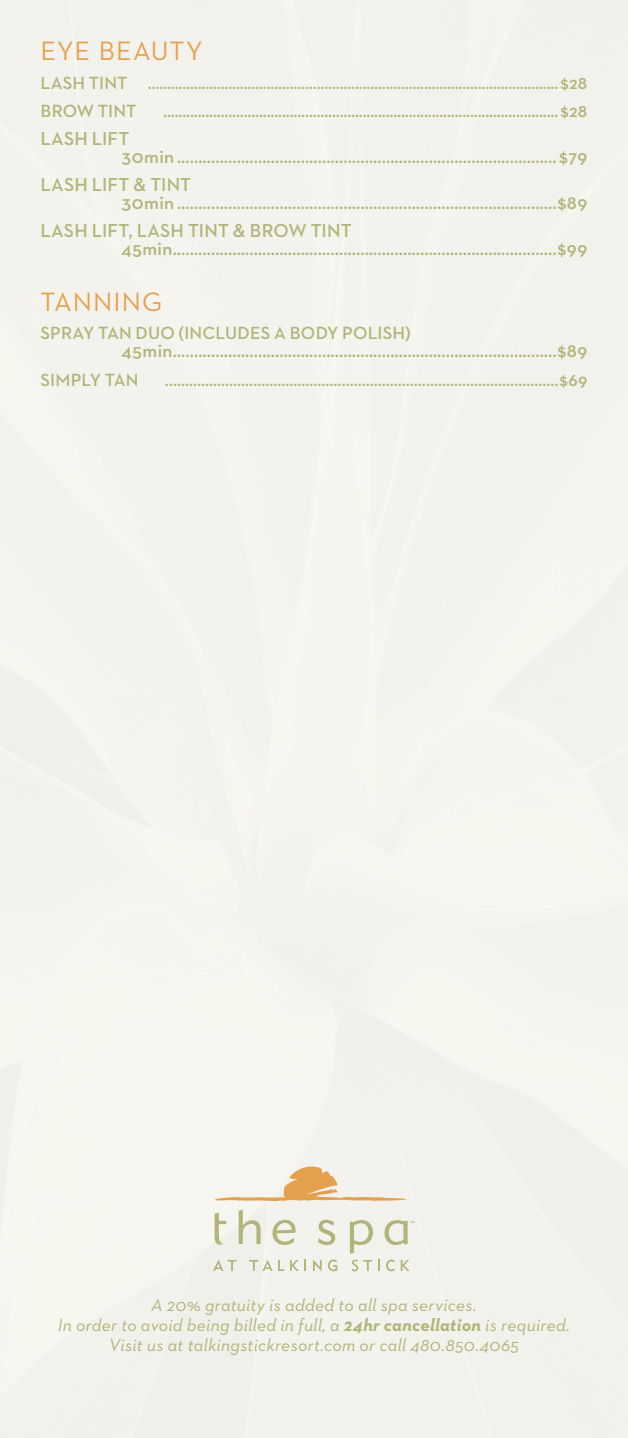
<style>
.page{position:relative;width:628px;height:1438px;background:#fff}
.page>*{position:absolute;margin:0;border:0;box-sizing:border-box;transform-origin:0 0}
.t1{font:27px "Neutraface 2 Text";letter-spacing:.04em;color:#e5a04e}
.t2{font:600 19.12px/18px "Neutraface 2 Text";letter-spacing:.01em;color:#b0b579}
.t3{font:600 18px/28.1px "Neutraface 2 Text";letter-spacing:.01em;color:#b0b579}
.t4{font:italic 18px/20.2px "Neutraface 2 Text";letter-spacing:.015em;color:#b0b579;text-align:center}
.s1{font-weight:700}
</style>
<div class="page">
<svg style="left:213px;top:1259px;width:23px;height:12px"></svg>
<svg style="left:249px;top:1259px;width:35px;height:12px"></svg>
<svg style="left:290px;top:1260px;width:16px;height:11px"></svg>
<svg style="left:313px;top:1259px;width:9px;height:12px"></svg>
<svg style="left:328px;top:1259px;width:9px;height:12px"></svg>
<svg style="left:214px;top:1166px;width:192px;height:35px"></svg>
<svg style="left:215px;top:1212px;width:11px;height:32px"></svg>
<svg style="left:239px;top:1209px;width:22px;height:35px"></svg>
<svg style="left:272px;top:1220px;width:23px;height:25px"></svg>
<svg style="left:318px;top:1220px;width:17px;height:25px"></svg>
<svg style="left:350px;top:1220px;width:65px;height:51px;background:#e3e3d2"></svg>
<h1 class="t1" style="left:40px;top:34px;width:164px">EYE BEAUTY</h1>
<p class="t3" style="left:40px;top:68px;width:548px">LASH TINT ...........................................................................................................$28<br>BROW TINT</p>
<p class="t3" style="left:163px;top:96px;width:426px">.......................................................................................................$28</p>
<p class="t2" style="left:121px;top:129px;width:467px;text-indent:-81px">LASH LIFT<br>30min ......................................................................................... $79</p>
<p class="t2" style="left:121px;top:175px;width:467px;text-indent:-81px">LASH LIFT &amp; TINT<br>30min .........................................................................................$89</p>
<p class="t2" style="left:121px;top:221px;width:467px;text-indent:-81px">LASH LIFT, LASH TINT &amp; BROW TINT<br>45min..........................................................................................$99</p>
<h1 class="t1" style="left:40px;top:285px;width:123px">TANNING</h1>
<p class="t3" style="left:40px;top:319px;width:372px">SPRAY TAN DUO (INCLUDES A BODY POLISH)</p>
<p class="t2" style="left:121px;top:342px;width:467px">45min..........................................................................................$89</p>
<p class="t3" style="left:40px;top:365px;width:99px">SIMPLY TAN</p>
<p class="t3" style="left:165px;top:365px;width:424px">..................................................................................................$69</p>
<p class="t4" style="left:58px;top:1294px;width:513px">A 20% gratuity is added to all spa services.<br>In order to avoid being billed in full, a <span class="s1">24hr cancellation</span> is required.<br>Visit us at talkingstickresort.com or call 480.850.4065</p>
</div>
